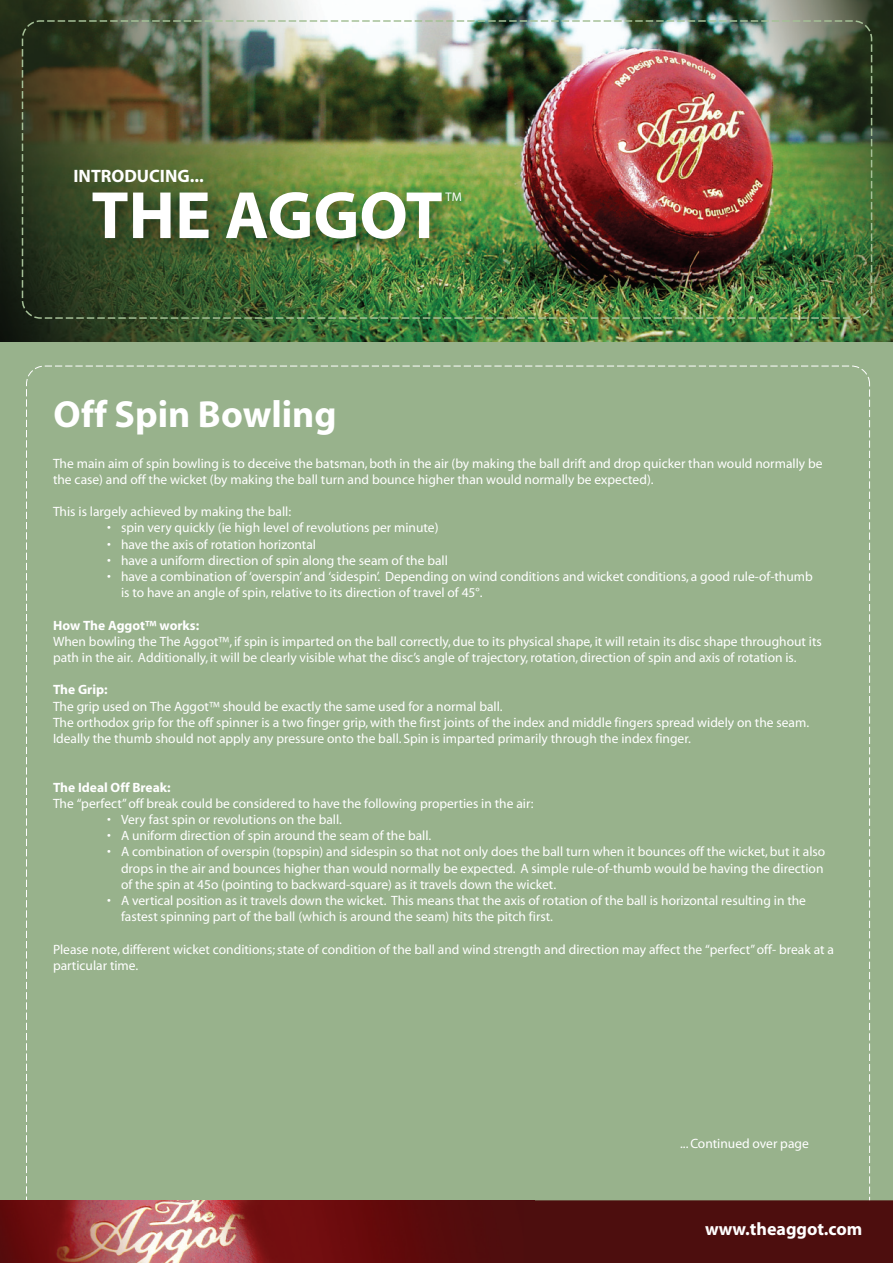
<style>
.page{position:relative;width:893px;height:1263px;background:#98b28c}
.page>*{position:absolute;margin:0;border:0;box-sizing:border-box;transform-origin:0 0}
.t1{font:700 67.5px "Myriad";color:#fff}
.t2{font:700 37.95px "Myriad";color:#fff}
.t3{font:700 18px "Myriad";color:#fff}
.t4{font:13.5px/16.2px "Myriad";color:#fff}
.t5{font:12.6px "Myriad";color:#fff}
.s1{font-weight:700}
</style>
<div class="page">
<img style="left:0;top:1200px;width:523px;height:63px">
<img style="left:0;top:0;width:892px;height:341px">
<div style="left:523px;top:1200px;width:370px;height:63px;background:#4d0e0e"></div>
<img style="left:21px;top:19px;width:852px;height:299px">
<img style="left:75px;top:165px;width:400px;height:119px">
<p class="t3" style="left:74px;top:166px;width:132px">INTRODUCING...</p>
<p class="t1" style="left:92px;top:181px;width:353px">THE AGGOT</p>
<p class="t5" style="left:446px;top:191px;width:18px">TM</p>
<p class="t2" style="left:54px;top:395px;width:285px">Off Spin Bowling</p>
<p class="t4" style="left:53px;top:455px;width:771px">The main aim of spin bowling is to deceive the batsman, both in the air (by making the ball drift and drop quicker than would normally be the case) and off the wicket (by making the ball turn and bounce higher than would normally be expected).</p>
<p class="t4" style="left:53px;top:504px;width:240px">This is largely achieved by making the ball:</p>
<p class="t4" style="left:107px;top:520px;width:333px">• spin very quickly (ie high level of revolutions per minute)</p>
<p class="t4" style="left:107px;top:536px;width:210px">• have the axis of rotation horizontal</p>
<p class="t4" style="left:107px;top:553px;width:342px">• have a uniform direction of spin along the seam of the ball</p>
<p class="t4" style="left:121px;top:569px;width:693px;text-indent:-14px">• have a combination of ‘overspin’ and ‘sidespin’. Depending on wind conditions and wicket conditions, a good rule-of-thumb is to have an angle of spin, relative to its direction of travel of 45°.</p>
<p class="t4" style="left:53px;top:617px;width:770px"><span class="s1">How The Aggot™ works:<br></span>When bowling the The Aggot™, if spin is imparted on the ball correctly, due to its physical shape, it will retain its disc shape throughout its path in the air. Additionally, it will be clearly visible what the disc’s angle of trajectory, rotation, direction of spin and axis of rotation is.</p>
<p class="t4" style="left:53px;top:682px;width:758px"><span class="s1">The Grip:<br></span>The grip used on The Aggot™ should be exactly the same used for a normal ball.<br>The orthodox grip for the off spinner is a two finger grip, with the first joints of the index and middle fingers spread widely on the seam.<br>Ideally the thumb should not apply any pressure onto the ball. Spin is imparted primarily through the index finger.</p>
<p class="t4" style="left:53px;top:779px;width:482px"><span class="s1">The Ideal Off Break:<br></span>The “perfect” off break could be considered to have the following properties in the air:</p>
<p class="t4" style="left:107px;top:812px;width:236px">• Very fast spin or revolutions on the ball.</p>
<p class="t4" style="left:107px;top:828px;width:326px">• A uniform direction of spin around the seam of the ball.</p>
<p class="t4" style="left:121px;top:844px;width:706px;text-indent:-14px">• A combination of overspin (topspin) and sidespin so that not only does the ball turn when it bounces off the wicket, but it also drops in the air and bounces higher than would normally be expected. A simple rule-of-thumb would be having the direction of the spin at 45o (pointing to backward-square) as it travels down the wicket.</p>
<p class="t4" style="left:121px;top:893px;width:686px;text-indent:-14px">• A vertical position as it travels down the wicket. This means that the axis of rotation of the ball is horizontal resulting in the fastest spinning part of the ball (which is around the seam) hits the pitch first.</p>
<p class="t4" style="left:53px;top:941px;width:782px">Please note, different wicket conditions; state of condition of the ball and wind strength and direction may affect the “perfect” off- break at a particular time.</p>
<p class="t4" style="left:680px;top:1136px;width:130px">... Continued over page</p>
<p class="t3" style="left:705px;top:1219px;width:159px">www.theaggot.com</p>
</div>
